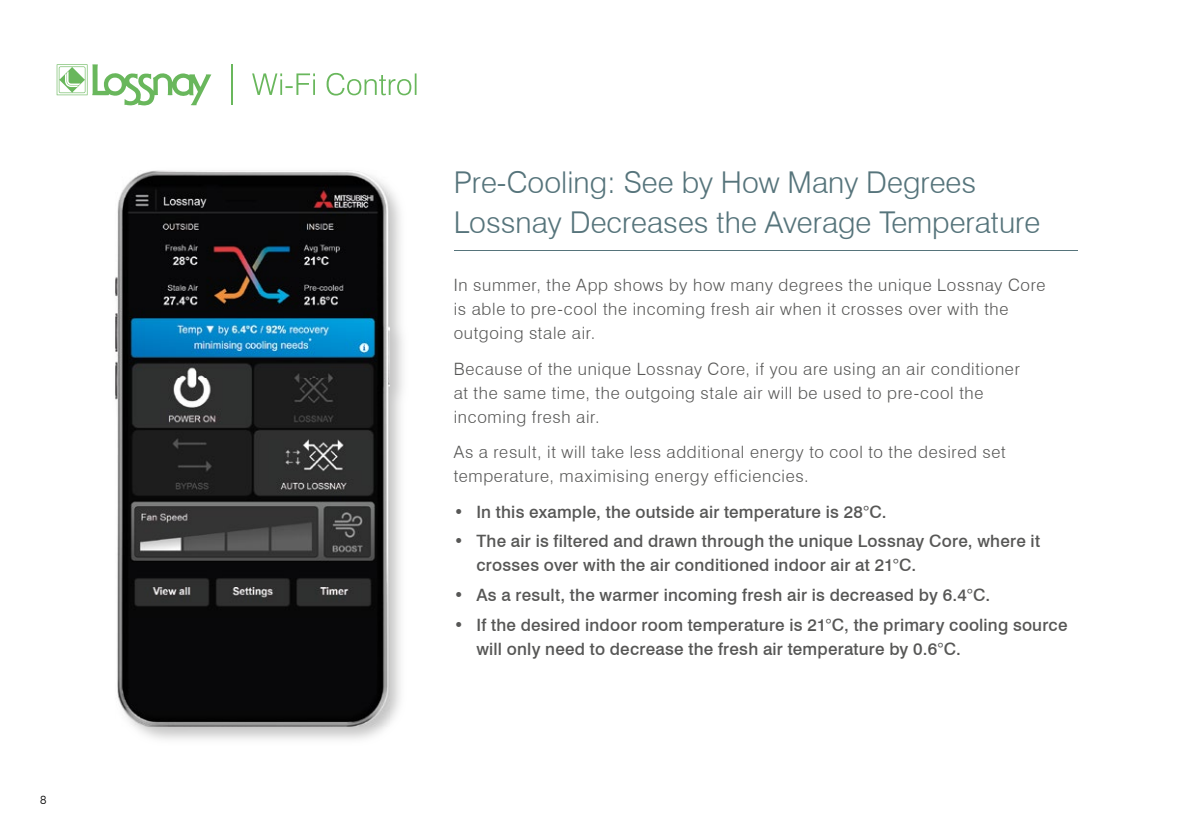
<style>
.page{position:relative;width:1191px;height:840px;background:#fff}
.page>*{position:absolute;margin:0;border:0;box-sizing:border-box;transform-origin:0 0}
.t1{font:300 30px/40px "Swiss 721 BT";color:#56747b}
.t2{font:300 17px/24px "Swiss 721 BT";letter-spacing:.04em;color:#575756}
.t3{font:500 17px/24px "Swiss 721 BT";letter-spacing:.015em;color:#575756}
.t4{font:300 12px "Swiss 721 BT";color:#000}
</style>
<div class="page">
<hr style="left:454px;top:250px;width:623px;height:1px;background:#56747b">
<svg style="left:57px;top:64px;width:154px;height:41px"></svg>
<svg style="left:252px;top:73px;width:164px;height:22px"></svg>
<hr style="left:231px;top:65px;width:1px;height:40px;background:#69b75c">
<img style="left:134px;top:189px;width:269px;height:551px">
<img style="left:115px;top:170px;width:274px;height:556px">
<p class="t4" style="left:40px;top:792px;width:8px">8</p>
<h1 class="t1" style="left:454px;top:162px;width:588px">Pre-Cooling: See by How Many Degrees<br>Lossnay Decreases the Average Temperature</h1>
<p class="t2" style="left:454px;top:273px;width:593px">In summer, the App shows by how many degrees the unique Lossnay Core is able to pre-cool the incoming fresh air when it crosses over with the outgoing stale air.</p>
<p class="t2" style="left:454px;top:356px;width:568px">Because of the unique Lossnay Core, if you are using an air conditioner at the same time, the outgoing stale air will be used to pre-cool the incoming fresh air.</p>
<p class="t2" style="left:454px;top:439px;width:553px">As a result, it will take less additional energy to cool to the desired set temperature, maximising energy efficiencies.</p>
<p class="t3" style="left:454px;top:499px;width:434px">• In this example, the outside air temperature is 28°C.</p>
<p class="t3" style="left:476px;top:528px;width:565px;text-indent:-23px">• The air is filtered and drawn through the unique Lossnay Core, where it crosses over with the air conditioned indoor air at 21°C.</p>
<p class="t3" style="left:454px;top:582px;width:538px">• As a result, the warmer incoming fresh air is decreased by 6.4°C.</p>
<p class="t3" style="left:476px;top:612px;width:592px;text-indent:-23px">• If the desired indoor room temperature is 21°C, the primary cooling source will only need to decrease the fresh air temperature by 0.6°C.</p>
</div>
